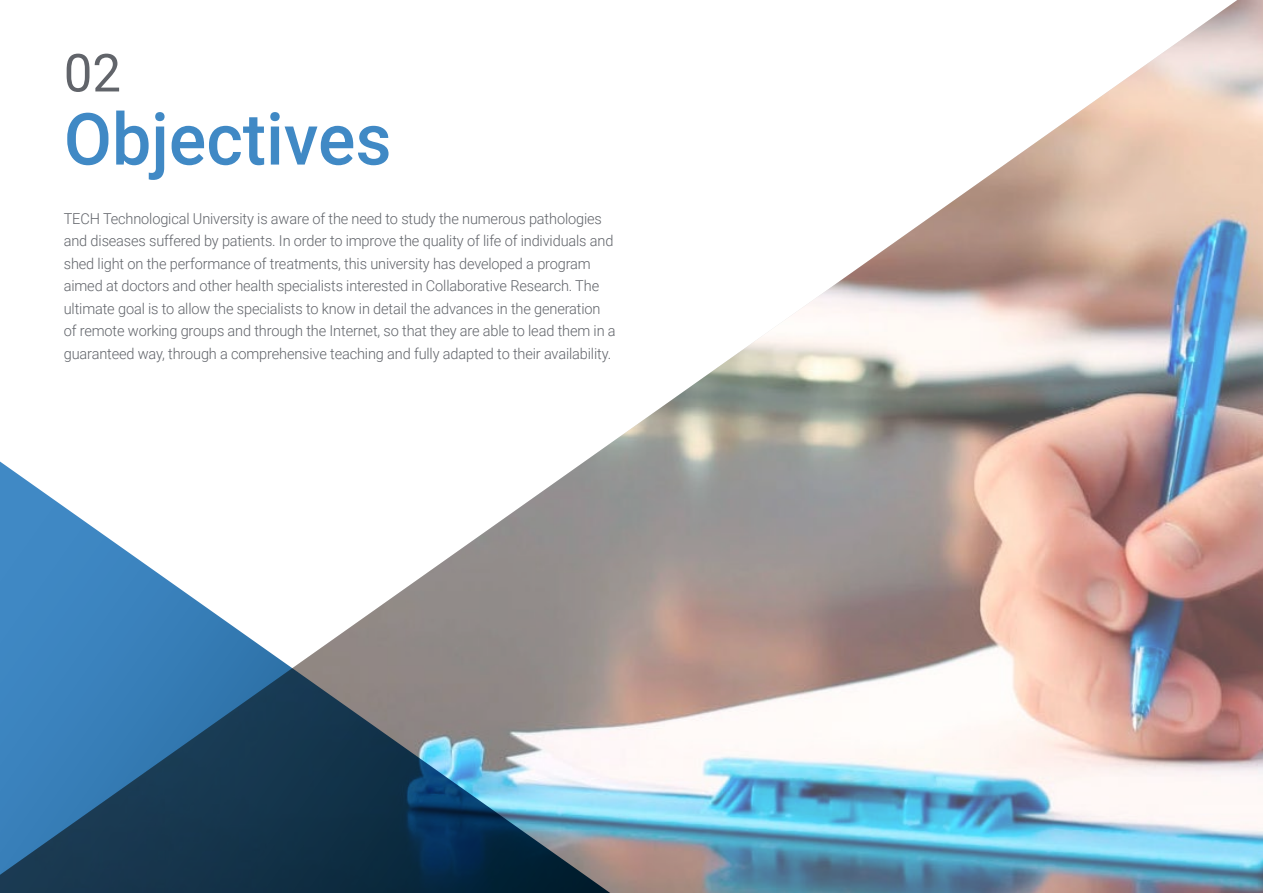
<style>
.page{position:relative;width:1263px;height:893px;background:#fff}
.page>*{position:absolute;margin:0;border:0;box-sizing:border-box;transform-origin:0 0}
.t1{font:500 72px "Roboto";color:#4089c5}
.t2{font:52.5px "Roboto";color:#61646a}
.t3{font:300 15px/22.5px "Roboto";letter-spacing:-.01em;color:#61646a}
</style>
<div class="page">
<img style="left:607px;top:0;width:656px;height:893px">
<svg style="left:0;top:446px;width:640px;height:447px"></svg>
<h2 class="t2" style="left:64px;top:36px;width:59px">02</h2>
<h1 class="t1" style="left:64px;top:89px;width:329px">Objectives</h1>
<p class="t3" style="left:64px;top:207px;width:553px">TECH Technological University is aware of the need to study the numerous pathologies and diseases suffered by patients. In order to improve the quality of life of individuals and shed light on the performance of treatments, this university has developed a program aimed at doctors and other health specialists interested in Collaborative Research. The ultimate goal is to allow the specialists to know in detail the advances in the generation of remote working groups and through the Internet, so that they are able to lead them in a guaranteed way, through a comprehensive teaching and fully adapted to their availability.</p>
</div>
